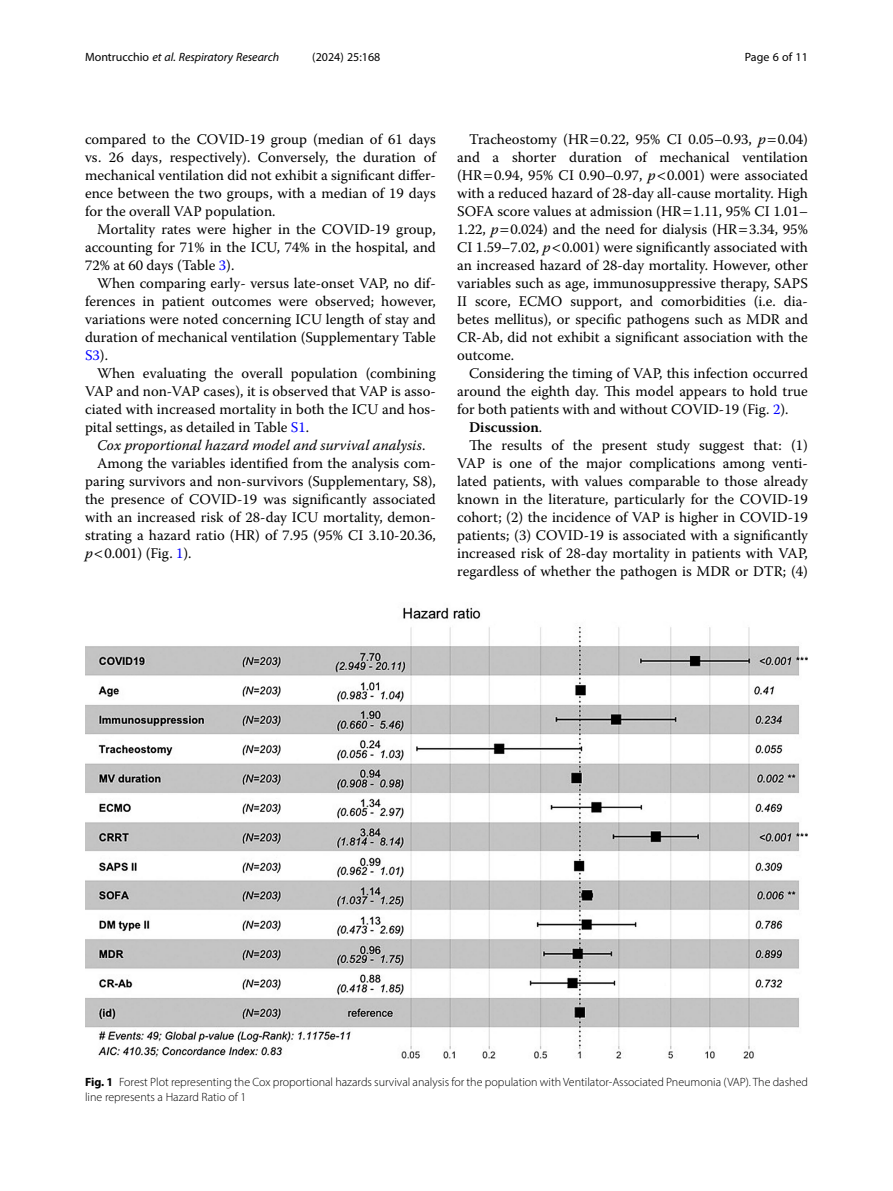
<style>
.page{position:relative;width:893px;height:1191px;background:#fff}
.page>*{position:absolute;margin:0;border:0;box-sizing:border-box;transform-origin:0 0}
.Body_Text_Indent{font:14.7px/18px "Warnock Pro";color:#000;text-align:justify}
.Body_Text_Indent-2{font:italic 14.7px "Warnock Pro";color:#000}
.Body_Text_Indent-3{font:600 14.7px "Warnock Pro";letter-spacing:.005em;color:#000}
.Figure_Caption{font:300 12px/15px "Myriad Pro";color:#000}
.t1{font:italic 12px "Myriad Pro";color:#000}
.t2{font:12px "Myriad Pro";color:#000}
.s1{font-style:normal}
.s2{color:#00f}
.s3{font-style:italic}
.s4{font-weight:400}
.s5{font-weight:700}
</style>
<div class="page">
<img style="left:85px;top:607px;width:723px;height:452px">
<p class="t1" style="left:85px;top:50px;width:196px"><span class="s1">Montrucchio</span> et al. Respiratory Research</p>
<p class="t2" style="left:312px;top:50px;width:70px">(2024) 25:168</p>
<p class="t2" style="left:745px;top:50px;width:65px">Page 6 of 11</p>
<p class="Body_Text_Indent" style="left:85px;top:130px;width:352px">compared to the COVID-19 group (median of 61 days vs. 26 days, respectively). Conversely, the duration of mechanical ventilation did not exhibit a significant differ&shy;ence between the two groups, with a median of 19 days for the overall VAP population.</p>
<p class="Body_Text_Indent" style="left:85px;top:220px;width:352px;text-indent:12px">Mortality rates were higher in the COVID-19 group, accounting for 71% in the ICU, 74% in the hospital, and 72% at 60 days (Table <span class="s2">3</span>).</p>
<p class="Body_Text_Indent" style="left:85px;top:274px;width:352px;text-indent:12px">When comparing early- versus late-onset VAP, no dif&shy;ferences in patient outcomes were observed; however, variations were noted concerning ICU length of stay and duration of mechanical ventilation (Supplementary Table <span class="s2">S3</span>).</p>
<p class="Body_Text_Indent" style="left:85px;top:364px;width:352px;text-indent:12px">When evaluating the overall population (combining VAP and non-VAP cases), it is observed that VAP is asso&shy;ciated with increased mortality in both the ICU and hos&shy;pital settings, as detailed in Table <span class="s2">S1</span>.</p>
<p class="Body_Text_Indent-2" style="left:97px;top:436px;width:330px">Cox proportional hazard model and survival analysis<span class="s1">.</span></p>
<p class="Body_Text_Indent" style="left:85px;top:454px;width:352px;text-indent:12px">Among the variables identified from the analysis com&shy;paring survivors and non-survivors (Supplementary, S8), the presence of COVID-19 was significantly associated with an increased risk of 28-day ICU mortality, demon&shy;strating a hazard ratio (HR) of 7.95 (95% CI 3.10-20.36, <span class="s3">p</span> 0.001) (Fig. <span class="s2">1</span>).</p>
<p class="Body_Text_Indent" style="left:457px;top:130px;width:352px;text-indent:12px">Tracheostomy (HR 0.22, 95% CI 0.05–0.93, <span class="s3">p</span> 0.04) and a shorter duration of mechanical ventilation (HR 0.94, 95% CI 0.90–0.97, <span class="s3">p</span> 0.001) were associated with a reduced hazard of 28-day all-cause mortality. High SOFA score values at admission (HR 1.11, 95% CI 1.01– 1.22, <span class="s3">p</span> 0.024) and the need for dialysis (HR 3.34, 95% CI 1.59–7.02, <span class="s3">p</span> 0.001) were significantly associated with an increased hazard of 28-day mortality. However, other variables such as age, immunosuppressive therapy, SAPS II score, ECMO support, and comorbidities (i.e. dia&shy;betes mellitus), or specific pathogens such as MDR and CR-Ab, did not exhibit a significant association with the outcome.</p>
<p class="Body_Text_Indent" style="left:457px;top:364px;width:352px;text-indent:12px">Considering the timing of VAP, this infection occurred around the eighth day. This model appears to hold true for both patients with and without COVID-19 (Fig. <span class="s2">2</span>).</p>
<p class="Body_Text_Indent-3" style="left:469px;top:418px;width:75px">Discussion<span class="s4">.</span></p>
<p class="Body_Text_Indent" style="left:457px;top:436px;width:352px;text-indent:12px">The results of the present study suggest that: (1)<br>VAP is one of the major complications among venti&shy;lated patients, with values comparable to those already known in the literature, particularly for the COVID-19 cohort; (2) the incidence of VAP is higher in COVID-19 patients; (3) COVID-19 is associated with a significantly increased risk of 28-day mortality in patients with VAP, regardless of whether the pathogen is MDR or DTR; (4)</p>
<p class="Figure_Caption" style="left:85px;top:1074px;width:724px"><span class="s5">Fig. 1</span> Forest Plot representing the Cox proportional hazards survival analysis for the population with Ventilator-Associated Pneumonia (VAP). The dashed line represents a Hazard Ratio of 1</p>
</div>
